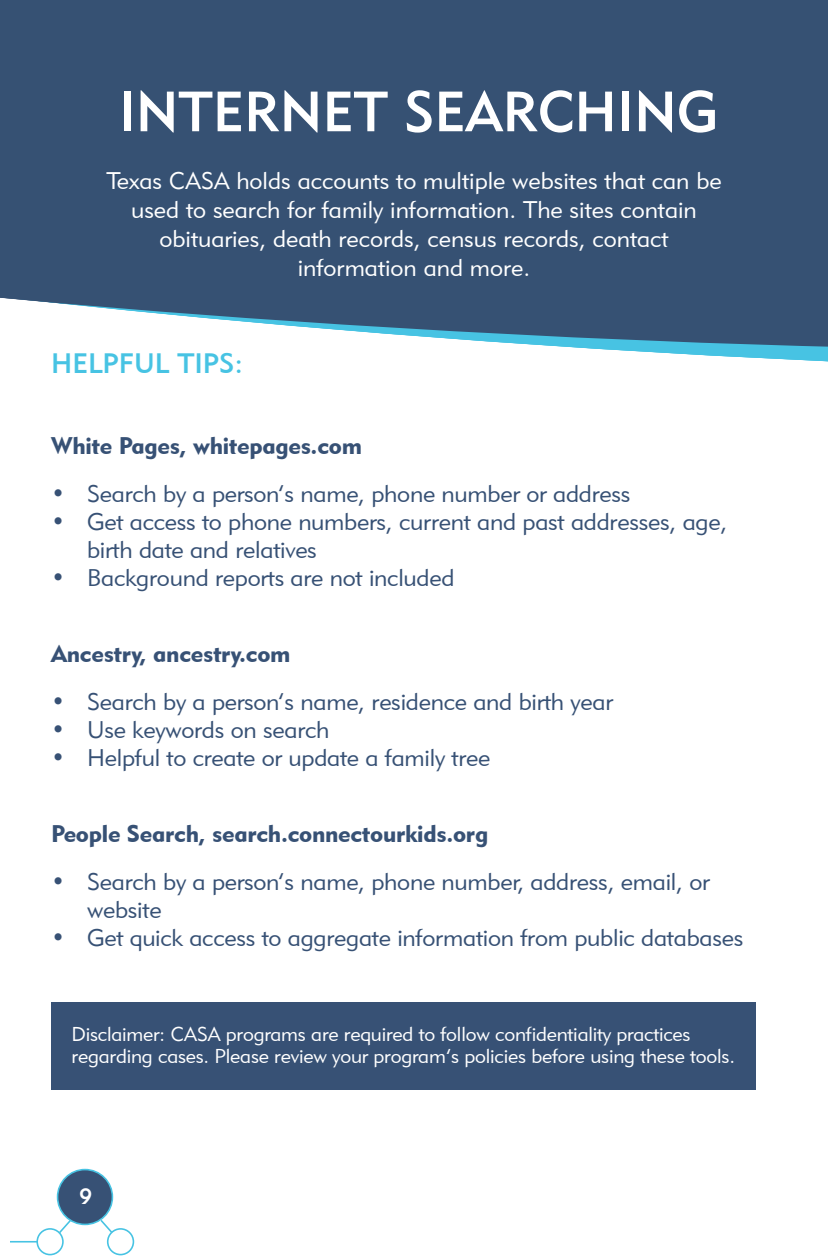
<style>
.page{position:relative;width:828px;height:1260px;background:#fff}
.page>*{position:absolute;margin:0;border:0;box-sizing:border-box;transform-origin:0 0}
.t1{font:56px "Geometric 415 BT Medium A";color:#fff}
.t2{font:28px "Geometric 415 BT Medium A";color:#47c3e3}
.t3{font:24px/28px "Geometric 415 BT Lite A";letter-spacing:-.01em;color:#375175}
.t4{font:24px/28.8px "Geometric 415 BT Lite A";color:#fff;text-align:center}
.t5{font:24px "Geometric 415 BT Black A";letter-spacing:-.01em;color:#375175}
.t6{font:22px "Geometric 415 BT Medium A";color:#fff}
.t7{font:20px/22px "Geometric 415 BT Lite A";letter-spacing:-.01em;color:#fff}
</style>
<div class="page">
<svg style="left:0;top:0;width:828px;height:362px;background:#466080"></svg>
<div style="left:58px;top:1170px;width:54px;height:54px;background:#375175;border-radius:50%"></div>
<div style="left:57px;top:1169px;width:56px;height:56px;border:2px solid #47c3e3;border-radius:50%"></div>
<svg style="left:10px;top:1218px;width:125px;height:38px"></svg>
<div style="left:51px;top:1002px;width:705px;height:88px;background:#375175"></div>
<p class="t1" style="left:119px;top:77px;width:601px">INTERNET SEARCHING</p>
<p class="t4" style="left:106px;top:166px;width:617px">Texas CASA holds accounts to multiple websites that can be used to search for family information. The sites contain</p>
<p class="t4" style="left:159px;top:224px;width:511px">obituaries, death records, census records, contact</p>
<p class="t4" style="left:298px;top:253px;width:234px">information and more.</p>
<p class="t2" style="left:51px;top:346px;width:193px">HELPFUL TIPS:</p>
<p class="t5" style="left:51px;top:431px;width:312px">White Pages, whitepages.com</p>
<p class="t3" style="left:51px;top:480px;width:581px">• Search by a person’s name, phone number or address</p>
<p class="t3" style="left:87px;top:508px;width:642px;text-indent:-36px">• Get access to phone numbers, current and past addresses, age, birth date and relatives</p>
<p class="t3" style="left:51px;top:564px;width:405px">• Background reports are not included</p>
<p class="t5" style="left:51px;top:639px;width:241px">Ancestry, ancestry.com</p>
<p class="t3" style="left:51px;top:688px;width:563px">• Search by a person’s name, residence and birth year</p>
<p class="t3" style="left:51px;top:716px;width:280px">• Use keywords on search</p>
<p class="t3" style="left:51px;top:744px;width:441px">• Helpful to create or update a family tree</p>
<p class="t5" style="left:51px;top:819px;width:439px">People Search, search.connectourkids.org</p>
<p class="t3" style="left:87px;top:868px;width:624px;text-indent:-36px">• Search by a person’s name, phone number, address, email, or website</p>
<p class="t3" style="left:51px;top:924px;width:694px">• Get quick access to aggregate information from public databases</p>
<p class="t7" style="left:72px;top:1023px;width:665px">Disclaimer: CASA programs are required to follow confidentiality practices regarding cases. Please review your program’s policies before using these tools.</p>
<p class="t6" style="left:79px;top:1183px;width:14px">9</p>
</div>
